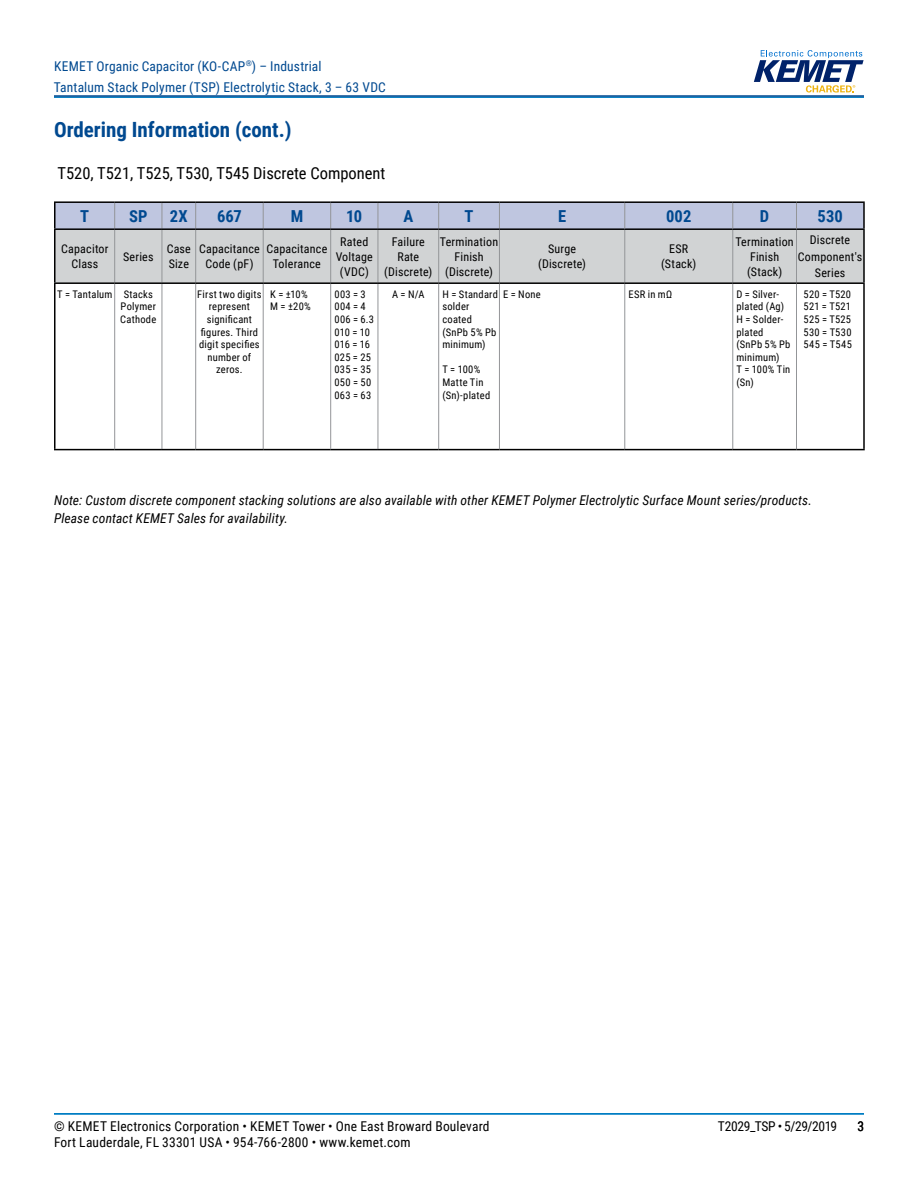
<style>
.page{position:relative;width:918px;height:1188px;background:#fff}
.page>*{position:absolute;margin:0;border:0;box-sizing:border-box;transform-origin:0 0}
.t1{font:700 21px "Roboto Condensed";color:#004990}
.t2{font:16.5px "Roboto Condensed";color:#000}
.t3{font:700 16.5px "Roboto Condensed";letter-spacing:.005em;color:#004990}
.t4{font:italic 13.5px/18px "Roboto Condensed";letter-spacing:.01em;color:#000}
.t5{font:13.5px "Roboto Condensed";letter-spacing:.015em;color:#000}
.t6{font:13.5px/21px "Roboto Condensed";letter-spacing:.015em;color:#004990}
.t7{font:13.5px "Roboto Condensed";letter-spacing:-.025em;color:#000}
.t8{font:12px/15px "Roboto Condensed";letter-spacing:.015em;color:#000;text-align:center}
.t9{font:10.5px/12.6px "Roboto Condensed";letter-spacing:.025em;color:#000}
</style>
<div class="page">
<hr style="left:54px;top:1113px;width:810px;height:2px;background:#007dc3">
<hr style="left:54px;top:96px;width:810px;height:2px;background:#007dc3">
<svg style="left:754px;top:50px;width:110px;height:43px"></svg>
<hr style="left:54px;top:95px;width:810px;height:2px;background:#004990">
<div style="left:56px;top:230px;width:807px;height:52px;background:#d1d3d4"></div>
<hr style="left:114px;top:230px;width:1px;height:52px;background:#939598">
<hr style="left:162px;top:230px;width:1px;height:52px;background:#939598">
<hr style="left:195px;top:230px;width:1px;height:52px;background:#939598">
<hr style="left:263px;top:230px;width:1px;height:52px;background:#939598">
<hr style="left:330px;top:230px;width:1px;height:52px;background:#939598">
<hr style="left:378px;top:230px;width:1px;height:52px;background:#939598">
<hr style="left:438px;top:230px;width:1px;height:52px;background:#939598">
<hr style="left:499px;top:230px;width:1px;height:52px;background:#939598">
<hr style="left:624px;top:230px;width:1px;height:52px;background:#939598">
<hr style="left:732px;top:230px;width:1px;height:52px;background:#939598">
<hr style="left:796px;top:230px;width:1px;height:52px;background:#939598">
<hr style="left:162px;top:284px;width:1px;height:165px;background:#939598">
<hr style="left:195px;top:284px;width:1px;height:165px;background:#939598">
<hr style="left:263px;top:284px;width:1px;height:165px;background:#939598">
<hr style="left:378px;top:284px;width:1px;height:165px;background:#939598">
<hr style="left:438px;top:284px;width:1px;height:165px;background:#939598">
<hr style="left:499px;top:284px;width:1px;height:165px;background:#939598">
<hr style="left:624px;top:284px;width:1px;height:165px;background:#939598">
<hr style="left:732px;top:284px;width:1px;height:165px;background:#939598">
<hr style="left:796px;top:284px;width:1px;height:165px;background:#939598">
<hr style="left:54px;top:230px;width:2px;height:52px;background:#000">
<hr style="left:863px;top:230px;width:2px;height:52px;background:#000">
<hr style="left:331px;top:282px;width:47px;height:2px;background:#000">
<hr style="left:378px;top:282px;width:61px;height:2px;background:#000">
<hr style="left:439px;top:282px;width:60px;height:2px;background:#000">
<hr style="left:499px;top:282px;width:126px;height:2px;background:#000">
<hr style="left:625px;top:282px;width:108px;height:2px;background:#000">
<hr style="left:733px;top:282px;width:63px;height:2px;background:#000">
<hr style="left:796px;top:282px;width:69px;height:2px;background:#000">
<hr style="left:863px;top:284px;width:2px;height:165px;background:#000">
<hr style="left:331px;top:449px;width:47px;height:1px;background:#000">
<hr style="left:378px;top:449px;width:61px;height:1px;background:#000">
<hr style="left:439px;top:449px;width:60px;height:1px;background:#000">
<hr style="left:499px;top:449px;width:126px;height:1px;background:#000">
<hr style="left:625px;top:449px;width:108px;height:1px;background:#000">
<hr style="left:733px;top:449px;width:63px;height:1px;background:#000">
<hr style="left:796px;top:449px;width:69px;height:1px;background:#000">
<hr style="left:54px;top:201px;width:61px;height:2px;background:#000">
<hr style="left:54px;top:203px;width:2px;height:25px;background:#000">
<hr style="left:115px;top:201px;width:47px;height:2px;background:#000">
<hr style="left:162px;top:201px;width:34px;height:2px;background:#000">
<hr style="left:196px;top:201px;width:67px;height:2px;background:#000">
<hr style="left:263px;top:201px;width:68px;height:2px;background:#000">
<hr style="left:331px;top:201px;width:47px;height:2px;background:#000">
<hr style="left:378px;top:201px;width:61px;height:2px;background:#000">
<hr style="left:439px;top:201px;width:60px;height:2px;background:#000">
<hr style="left:499px;top:201px;width:126px;height:2px;background:#000">
<hr style="left:625px;top:201px;width:108px;height:2px;background:#000">
<hr style="left:733px;top:201px;width:63px;height:2px;background:#000">
<hr style="left:796px;top:201px;width:69px;height:2px;background:#000">
<hr style="left:863px;top:203px;width:2px;height:25px;background:#000">
<hr style="left:54px;top:228px;width:61px;height:2px;background:#000">
<hr style="left:115px;top:228px;width:47px;height:2px;background:#000">
<hr style="left:162px;top:228px;width:34px;height:2px;background:#000">
<hr style="left:196px;top:228px;width:67px;height:2px;background:#000">
<hr style="left:263px;top:228px;width:68px;height:2px;background:#000">
<hr style="left:331px;top:228px;width:47px;height:2px;background:#000">
<hr style="left:378px;top:228px;width:61px;height:2px;background:#000">
<hr style="left:439px;top:228px;width:60px;height:2px;background:#000">
<hr style="left:499px;top:228px;width:126px;height:2px;background:#000">
<hr style="left:625px;top:228px;width:108px;height:2px;background:#000">
<hr style="left:733px;top:228px;width:63px;height:2px;background:#000">
<hr style="left:796px;top:228px;width:69px;height:2px;background:#000">
<svg style="left:55px;top:202px;width:809px;height:27px;background:#b3bad2"></svg>
<hr style="left:54px;top:282px;width:61px;height:2px;background:#000">
<hr style="left:54px;top:284px;width:2px;height:165px;background:#000">
<hr style="left:115px;top:282px;width:47px;height:2px;background:#000">
<hr style="left:162px;top:282px;width:34px;height:2px;background:#000">
<hr style="left:196px;top:282px;width:67px;height:2px;background:#000">
<hr style="left:263px;top:282px;width:68px;height:2px;background:#000">
<hr style="left:54px;top:449px;width:61px;height:1px;background:#000">
<hr style="left:115px;top:449px;width:47px;height:1px;background:#000">
<hr style="left:162px;top:449px;width:34px;height:1px;background:#000">
<hr style="left:196px;top:449px;width:67px;height:1px;background:#000">
<hr style="left:263px;top:449px;width:68px;height:1px;background:#000">
<hr style="left:114px;top:284px;width:1px;height:165px;background:#939598">
<hr style="left:330px;top:284px;width:1px;height:165px;background:#939598">
<p class="t6" style="left:54px;top:55px;width:333px">KEMET Organic Capacitor (KO-CAP<sup>®</sup>) – Industrial<br>Tantalum Stack Polymer (TSP) Electrolytic Stack, 3 – 63 VDC</p>
<h1 class="t1" style="left:54px;top:115px;width:239px">Ordering Information (cont.)</h1>
<h2 class="t2" style="left:57px;top:162px;width:330px">T520, T521, T525, T530, T545 Discrete Component</h2>
<h2 class="t3" style="left:80px;top:204px;width:10px">T</h2>
<h2 class="t3" style="left:129px;top:204px;width:20px">SP</h2>
<h2 class="t3" style="left:170px;top:204px;width:19px">2X</h2>
<h2 class="t3" style="left:217px;top:204px;width:26px">667</h2>
<h2 class="t3" style="left:291px;top:204px;width:14px">M</h2>
<h2 class="t3" style="left:346px;top:204px;width:18px">10</h2>
<h2 class="t3" style="left:403px;top:204px;width:11px">A</h2>
<h2 class="t3" style="left:465px;top:204px;width:10px">T</h2>
<h2 class="t3" style="left:558px;top:204px;width:10px">E</h2>
<h2 class="t3" style="left:666px;top:204px;width:27px">002</h2>
<h2 class="t3" style="left:760px;top:204px;width:11px">D</h2>
<h2 class="t3" style="left:818px;top:204px;width:27px">530</h2>
<p class="t8" style="left:61px;top:241px;width:49px">Capacitor<br>Class</p>
<p class="t8" style="left:123px;top:248px;width:32px">Series</p>
<p class="t8" style="left:167px;top:241px;width:26px;text-align:left">Case<br>Size</p>
<p class="t8" style="left:199px;top:241px;width:62px">Capacitance<br>Code (pF)</p>
<p class="t8" style="left:267px;top:241px;width:62px">Capacitance<br>Tolerance</p>
<p class="t8" style="left:336px;top:233px;width:39px">Rated<br>Voltage (VDC)</p>
<p class="t8" style="left:384px;top:233px;width:50px">Failure<br>Rate (Discrete)</p>
<p class="t8" style="left:440px;top:233px;width:60px">Termination<br>Finish (Discrete)</p>
<p class="t8" style="left:538px;top:241px;width:50px">Surge (Discrete)</p>
<p class="t8" style="left:661px;top:241px;width:37px">ESR (Stack)</p>
<p class="t8" style="left:736px;top:233px;width:60px">Termination<br>Finish (Stack)</p>
<p class="t8" style="left:798px;top:231px;width:66px;line-height:16.5px">Discrete<br>Component's<br>Series</p>
<p class="t9" style="left:120px;top:287px;width:37px;text-indent:-63px">T = Tantalum Stacks<br>Polymer<br>Cathode</p>
<p class="t9" style="left:197px;top:287px;width:66px;text-align:center">First two digits represent significant figures. Third digit specifies number of zeros.</p>
<p class="t9" style="left:270px;top:287px;width:42px">K = ±10%<br>M = ±20%</p>
<p class="t9" style="left:334px;top:287px;width:41px">003 = 3<br>004 = 4<br>006 = 6.3<br>010 = 10<br>016 = 16<br>025 = 25<br>035 = 35<br>050 = 50<br>063 = 63</p>
<p class="t9" style="left:392px;top:287px;width:34px">A = N/A</p>
<p class="t9" style="left:442px;top:287px;width:57px">H = Standard solder coated (SnPb 5% Pb minimum)</p>
<p class="t9" style="left:503px;top:287px;width:39px">E = None</p>
<p class="t9" style="left:629px;top:287px;width:45px">ESR in mΩ</p>
<p class="t9" style="left:737px;top:287px;width:55px">D = Silver&shy;plated (Ag)<br>H = Solder&shy;plated (SnPb 5% Pb minimum)<br>T = 100% Tin (Sn)</p>
<p class="t9" style="left:804px;top:287px;width:50px;text-align:justify">520 = T520<br>521 = T521<br>525 = T525<br>530 = T530<br>545 = T545</p>
<p class="t9" style="left:442px;top:363px;width:49px">T = 100%<br>Matte Tin (Sn)-plated</p>
<p class="t4" style="left:54px;top:490px;width:759px">Note: Custom discrete component stacking solutions are also available with other KEMET Polymer Electrolytic Surface Mount series/products.<br>Please contact KEMET Sales for availability.</p>
<p class="t5" style="left:54px;top:1116px;width:437px">© KEMET Electronics Corporation • KEMET Tower • One East Broward Boulevard</p>
<p class="t7" style="left:718px;top:1116px;width:121px">T2029_TSP • 5/29/2019</p>
<p class="t5" style="left:857px;top:1116px;width:8px">3</p>
<p class="t5" style="left:54px;top:1133px;width:358px">Fort Lauderdale, FL 33301 USA • 954-766-2800 • www.kemet.com</p>
</div>
